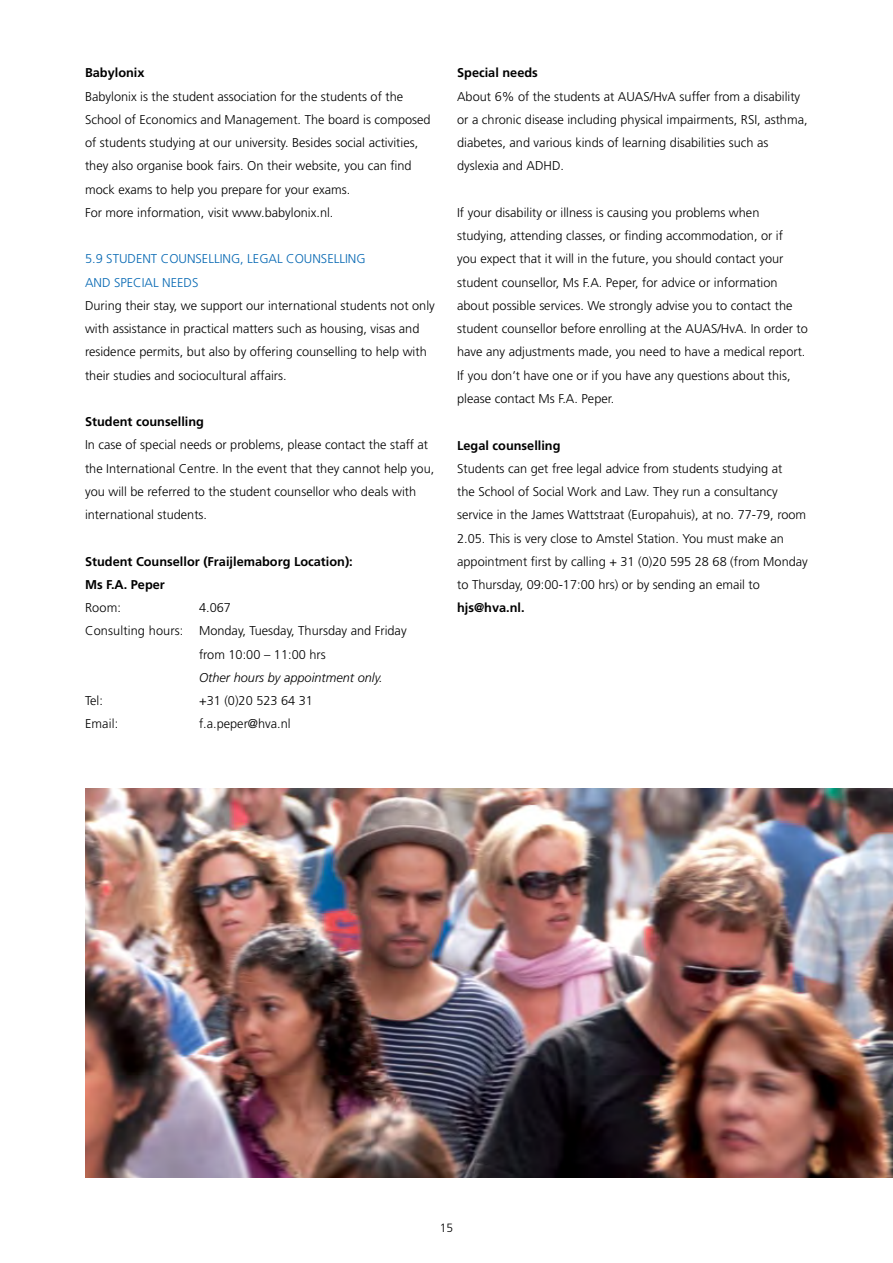
<style>
.page{position:relative;width:893px;height:1263px;background:#fff}
.page>*{position:absolute;margin:0;border:0;box-sizing:border-box;transform-origin:0 0}
.t1{font:300 12.75px/23.2px "Frutiger";color:#000}
.t2{font:700 12.75px/23.2px "Frutiger";color:#000}
.t3{font:300 12.75px/23.2px "Frutiger";color:#0668b3}
.t4{font:italic 300 12.75px "Frutiger";color:#000}
.t5{font:300 12px "Frutiger";color:#000}
</style>
<div class="page">
<img style="left:85px;top:789px;width:808px;height:389px">
<p class="t2" style="left:85px;top:61px;width:61px">Babylonix</p>
<p class="t1" style="left:85px;top:84px;width:347px">Babylonix is the student association for the students of the School of Economics and Management. The board is composed of students studying at our university. Besides social activities, they also organise book fairs. On their website, you can find mock exams to help you prepare for your exams.<br>For more information, visit www.babylonix.nl.</p>
<p class="t3" style="left:85px;top:247px;width:282px">5.9 Student counselling, legal counselling and special needs</p>
<p class="t1" style="left:85px;top:294px;width:351px">During their stay, we support our international students not only with assistance in practical matters such as housing, visas and residence permits, but also by offering counselling to help with their studies and sociocultural affairs.</p>
<p class="t2" style="left:85px;top:410px;width:121px">Student counselling</p>
<p class="t1" style="left:85px;top:433px;width:351px">In case of special needs or problems, please contact the staff at the International Centre. In the event that they cannot help you, you will be referred to the student counsellor who deals with international students.</p>
<p class="t2" style="left:85px;top:549px;width:269px">Student Counsellor (Fraijlemaborg Location):<br>Ms F.A. Peper</p>
<p class="t1" style="left:85px;top:596px;width:37px">Room:</p>
<p class="t1" style="left:199px;top:596px;width:33px">4.067</p>
<p class="t1" style="left:85px;top:619px;width:323px">C onsulting hours: Monday, Tuesday, Thursday and Friday</p>
<p class="t1" style="left:199px;top:643px;width:128px">from 10:00 – 11:00 hrs</p>
<p class="t4" style="left:199px;top:670px;width:185px">Other hours by appointment only.</p>
<p class="t1" style="left:85px;top:689px;width:20px">Tel:</p>
<p class="t1" style="left:199px;top:689px;width:115px">+31 (0)20 523 64 31</p>
<p class="t1" style="left:85px;top:712px;width:35px">Email:</p>
<p class="t1" style="left:199px;top:712px;width:93px">f.a.peper@hva.nl</p>
<p class="t2" style="left:457px;top:61px;width:82px">Special needs</p>
<p class="t1" style="left:457px;top:85px;width:171px">About 6% of the students at AUA</p>
<p class="t1" style="left:457px;top:85px;width:352px;text-indent:186px">S/HvA suffer from a disability or a chronic disease including physical impairments, RSI, asthma, diabetes, and various kinds of learning disabilities such as dyslexia and ADHD</p>
<p class="t1" style="left:561px;top:154px;width:5px">.</p>
<p class="t1" style="left:457px;top:201px;width:337px">If your disability or illness is causing you problems when studying, attending classes, or finding accommodation, or if you expect that it will in the future, you should contact your student counsellor, Ms F.A. Peper, for advice or information about possible services. We strongly advise you to contact the student counsellor before enrolling at the AUA</p>
<p class="t1" style="left:457px;top:317px;width:352px;text-indent:254px">S/HvA. In order to have any adjustments made, you need to have a medical report.<br>If you don’t have one or if you have any questions about this, please contact Ms F.A. Peper.</p>
<p class="t2" style="left:457px;top:433px;width:105px">Legal counselling</p>
<p class="t1" style="left:457px;top:457px;width:352px">Students can get free legal advice from students studying at<br>the School of Social Work and Law. They run a consultancy service in the James Wattstraat (Europahuis), at no. 77-79, room 2.05. This is very close to Amstel Station. You must make an appointment first by calling + 31 (0)20 595 28 68 (from Monday to Thursday, 09:00-17:00 hrs) or by sending an email to</p>
<p class="t2" style="left:457px;top:596px;width:69px">hjs@hva.nl.</p>
<p class="t5" style="left:440px;top:1221px;width:15px">15</p>
</div>
